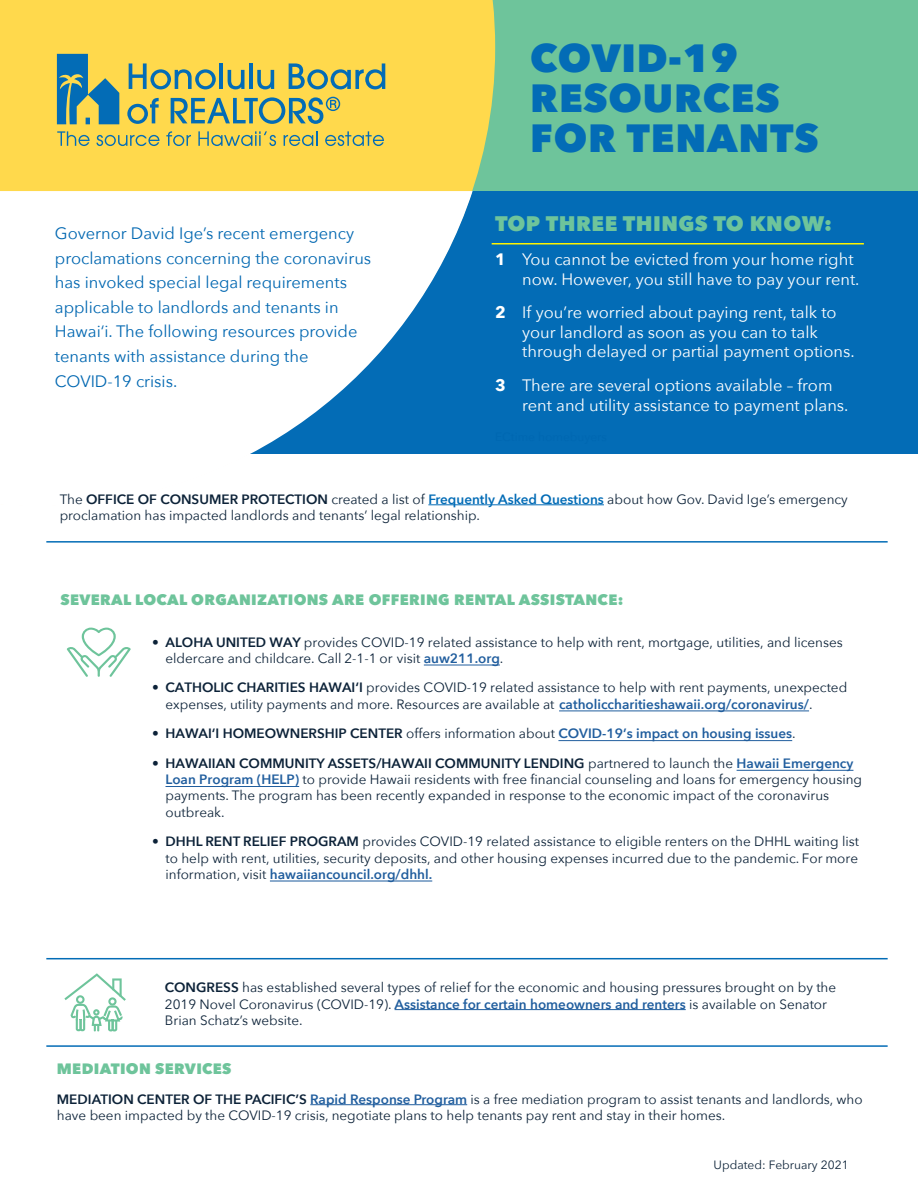
<style>
.page{position:relative;width:918px;height:1188px;background:#fff}
.page>*{position:absolute;margin:0;border:0;box-sizing:border-box;transform-origin:0 0}
.t1{font:800 39.3px/39.9px "Avenir Next";letter-spacing:.02em;color:#036cb6}
.t2{font:800 21px "Avenir Next";letter-spacing:.02em;color:#6ec49b}
.t3{font:16.5px/19.8px "Avenir Next";color:#fff}
.t4{font:16.5px/24.6px "Avenir Next";color:#0067b1}
.t5{font:800 15px "Avenir Next";letter-spacing:.02em;color:#6ec49b}
.t6{font:13.5px/16.2px "Avenir Next";color:#0c2238}
.t7{font:600 13.5px "Avenir Next";color:#215e9e}
.t8{font:12px "Avenir Next";color:#0c2238}
.s1{font-weight:700}
.s2{font-weight:600}
.s3{font-weight:600;color:#036cb6}
.s4{font-weight:600;color:#215e9e}
.s5{font-weight:400;color:#0c2238}
.s6{color:#0c2238}
</style>
<div class="page">
<hr style="left:395px;top:1009px;width:291px;height:1px;background:#215e9e">
<hr style="left:310px;top:1104px;width:157px;height:1px;background:#215e9e">
<hr style="left:270px;top:881px;width:162px;height:1px;background:#215e9e">
<hr style="left:166px;top:786px;width:133px;height:1px;background:#215e9e">
<hr style="left:737px;top:770px;width:116px;height:1px;background:#215e9e">
<hr style="left:558px;top:740px;width:234px;height:1px;background:#215e9e">
<hr style="left:559px;top:711px;width:250px;height:1px;background:#215e9e">
<hr style="left:424px;top:665px;width:76px;height:1px;background:#215e9e">
<div style="left:0;top:190px;width:918px;height:264px;background:#036cb6"></div>
<div style="left:0;top:0;width:918px;height:190px;background:#6ec49b"></div>
<hr style="left:492px;top:243px;width:372px;height:1px;background:#fff200">
<hr style="left:46px;top:541px;width:842px;height:2px;background:#036cb6">
<hr style="left:46px;top:1045px;width:842px;height:2px;background:#036cb6">
<hr style="left:46px;top:958px;width:842px;height:1px;background:#036cb6">
<svg style="left:0;top:0;width:491px;height:506px;fill:#fff"></svg>
<svg style="left:64px;top:973px;width:62px;height:58px"></svg>
<svg style="left:67px;top:628px;width:64px;height:49px"></svg>
<hr style="left:428px;top:504px;width:176px;height:1px;background:#036cb6">
<p class="t4" style="left:55px;top:220px;width:318px">Governor David Ige’s recent emergency proclamations concerning the coronavirus has invoked special legal requirements applicable to landlords and tenants in Hawai‘i. The following resources provide tenants with assistance during the COVID-19 crisis.</p>
<h1 class="t1" style="left:530px;top:38px;width:290px">COVID-19<br>RESOURCES<br>FOR TENANTS</h1>
<h2 class="t2" style="left:495px;top:211px;width:339px">TOP THREE THINGS TO KNOW:</h2>
<p class="t3" style="left:522px;top:248px;width:339px;text-indent:-27px"><span class="s1">1</span> You cannot be evicted from your home right now. However, you still have to pay your rent.</p>
<p class="t3" style="left:522px;top:302px;width:334px;text-indent:-27px"><span class="s1">2</span> If you’re worried about paying rent, talk to your landlord as soon as you can to talk through delayed or partial payment options.</p>
<p class="t3" style="left:522px;top:374px;width:328px;text-indent:-27px"><span class="s1">3</span> There are several options available – from rent and utility assistance to payment plans.</p>
<p class="t6" style="left:60px;top:490px;width:790px">The <span class="s2">OFFICE OF CONSUMER PROTECTION</span> created a list of <span class="s3">Frequently Asked Questions</span> about how Gov. David Ige’s emergency proclamation has impacted landlords and tenants’ legal relationship.</p>
<p class="t5" style="left:61px;top:591px;width:564px">SEVERAL LOCAL ORGANIZATIONS ARE OFFERING RENTAL ASSISTANCE:</p>
<p class="t6" style="left:166px;top:633px;width:679px;text-indent:-14px">• <span class="s2">ALOHA UNITED WAY</span> provides COVID-19 related assistance to help with rent, mortgage, utilities, and licenses eldercare and childcare. Call 2-1-1 or visit <span class="s4">auw211.org</span>.</p>
<p class="t6" style="left:166px;top:679px;width:683px;text-indent:-14px">• <span class="s2">CATHOLIC CHARITIES HAWAI‘I</span> provides COVID-19 related assistance to help with rent payments, unexpected expenses, utility payments and more. Resources are available at <span class="s4">catholiccharitieshawaii.org/coronavirus/</span>.</p>
<p class="t7" style="left:152px;top:722px;width:645px"><span class="s5">•</span> <span class="s6">HAWAI‘I HOMEOWNERSHIP CENTER</span> <span class="s5">offers information about</span> COVID-19’s impact on housing issues<span class="s5">.</span></p>
<p class="t6" style="left:166px;top:755px;width:698px;text-indent:-14px">• <span class="s2">HAWAIIAN COMMUNITY ASSETS/HAWAII COMMUNITY LENDING</span> partnered to launch the <span class="s4">Hawaii Emergency Loan Program (HELP)</span> to provide Hawaii residents with free financial counseling and loans for emergency housing payments. The program has been recently expanded in response to the economic impact of the coronavirus outbreak.</p>
<p class="t6" style="left:166px;top:833px;width:695px;text-align:justify;text-indent:-13px">• <span class="s2">DHHL RENT RELIEF PROGRAM</span> provides COVID-19 related assistance to eligible renters on the DHHL waiting list to help with rent, utilities, security deposits, and other housing expenses incurred due to the pandemic. For more information, visit <span class="s4">hawaiiancouncil.org/dhhl.</span></p>
<p class="t6" style="left:165px;top:979px;width:673px"><span class="s2">CONGRESS</span> has established several types of relief for the economic and housing pressures brought on by the<br>2019 Novel Coronavirus (COVID-19). <span class="s4">Assistance for certain homeowners and renters</span> is available on Senator<br>Brian Schatz’s website.</p>
<p class="t5" style="left:57px;top:1059px;width:176px">MEDIATION SERVICES</p>
<p class="t6" style="left:57px;top:1090px;width:807px"><span class="s2">MEDIATION CENTER OF THE PACIFIC’S</span> <span class="s4">Rapid Response Program</span> is a free mediation program to assist tenants and landlords, who have been impacted by the COVID-19 crisis, negotiate plans to help tenants pay rent and stay in their homes.</p>
<p class="t8" style="left:714px;top:1155px;width:137px">Updated: February 2021</p>
</div>
